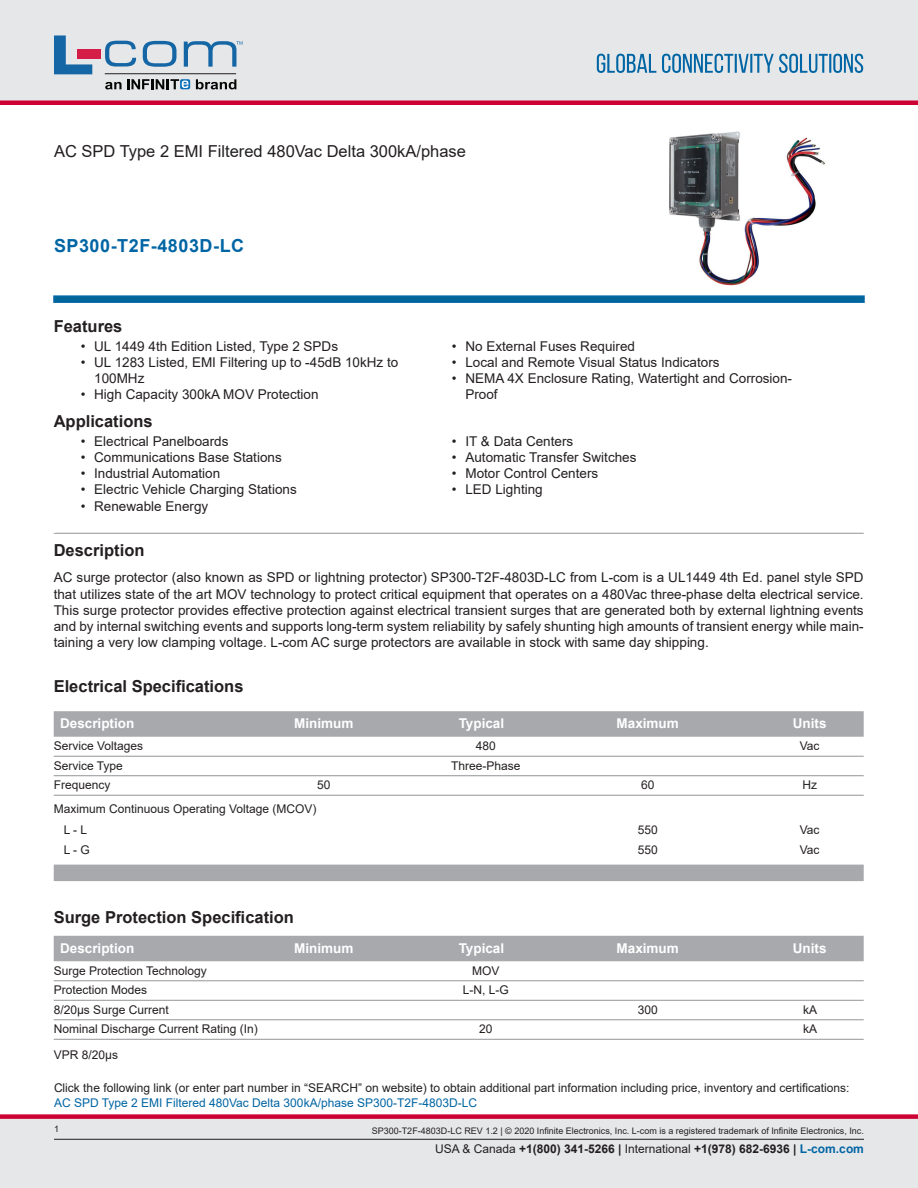
<style>
.page{position:relative;width:918px;height:1188px;background:#fff}
.page>*{position:absolute;margin:0;border:0;box-sizing:border-box;transform-origin:0 0}
.PN{font:700 18px "Arial";letter-spacing:.03em;color:#0065a4}
.Head1{font:700 16.5px "Arial";color:#231f20}
.Web_Description_Para{font:16.5px "Arial";color:#231f20}
.MarketingDescription{font:13.5px/16.2px "Arial";color:#231f20}
.Table-Header{font:700 13.5px "Arial";color:#fff}
.Table-Body{font:12px "Arial";color:#231f20}
.Description_and_PN_L{font:12px/14.4px "Arial";color:#231f20}
.t1{font:700 12px "Arial";color:#231f20}
.t2{font:9px "Arial";color:#231f20}
.s1{color:#0065a4}
.s2{font-weight:400}
</style>
<div class="page">
<div style="left:0;top:1119px;width:918px;height:69px;background:#e6e7e9"></div>
<div style="left:0;top:1114px;width:918px;height:5px;background:#c03"></div>
<div style="left:0;top:0;width:918px;height:102px;background:#e6e7e9"></div>
<div style="left:0;top:100px;width:918px;height:5px;background:#c03"></div>
<hr style="left:54px;top:1139px;width:810px;height:1px;background:#231f20">
<svg style="left:597px;top:54px;width:266px;height:19px"></svg>
<svg style="left:53px;top:295px;width:812px;height:8px;fill:#00669f"></svg>
<hr style="left:105px;top:73px;width:131px;height:1px;background:#211e1e">
<svg style="left:54px;top:35px;width:38px;height:39px"></svg>
<svg style="left:143px;top:41px;width:34px;height:26px"></svg>
<svg style="left:105px;top:41px;width:31px;height:26px"></svg>
<div style="left:77px;top:49px;width:23px;height:10px;background:#d41e47"></div>
<svg style="left:180px;top:79px;width:10px;height:10px"></svg>
<svg style="left:196px;top:79px;width:40px;height:10px"></svg>
<svg style="left:105px;top:79px;width:83px;height:10px"></svg>
<svg style="left:184px;top:41px;width:59px;height:26px"></svg>
<img style="left:669px;top:131px;width:156px;height:155px">
<hr style="left:54px;top:533px;width:810px;height:1px;background:#939598">
<div style="left:54px;top:711px;width:810px;height:26px;background:#a8a9ad"></div>
<hr style="left:54px;top:756px;width:810px;height:1px;background:#939598">
<hr style="left:54px;top:775px;width:810px;height:1px;background:#939598">
<hr style="left:54px;top:795px;width:810px;height:1px;background:#939598">
<div style="left:54px;top:865px;width:810px;height:16px;background:#a8a9ad"></div>
<div style="left:54px;top:936px;width:810px;height:25px;background:#a8a9ad"></div>
<hr style="left:54px;top:981px;width:810px;height:1px;background:#939598">
<hr style="left:54px;top:1000px;width:810px;height:1px;background:#939598">
<hr style="left:54px;top:1020px;width:810px;height:1px;background:#939598">
<hr style="left:54px;top:1039px;width:810px;height:1px;background:#939598">
<h1 class="Web_Description_Para" style="left:54px;top:140px;width:414px">AC SPD Type 2 EMI Filtered 480Vac Delta 300kA/phase</h1>
<p class="PN" style="left:54px;top:233px;width:192px">SP300-T2F-4803D-LC</p>
<p class="Head1" style="left:54px;top:315px;width:70px">Features</p>
<p class="MarketingDescription" style="left:81px;top:338px;width:259px">• UL 1449 4th Edition Listed, Type 2 SPDs</p>
<p class="MarketingDescription" style="left:94px;top:354px;width:306px;text-indent:-14px">• UL 1283 Listed, EMI Filtering up to -45dB 10kHz to<br>100MHz</p>
<p class="MarketingDescription" style="left:81px;top:386px;width:239px">• High Capacity 300kA MOV Protection</p>
<p class="Head1" style="left:54px;top:409px;width:101px">Applications</p>
<p class="MarketingDescription" style="left:81px;top:433px;width:149px">• Electrical Panelboards</p>
<p class="MarketingDescription" style="left:81px;top:449px;width:203px">• Communications Base Stations</p>
<p class="MarketingDescription" style="left:81px;top:465px;width:141px">• Industrial Automation</p>
<p class="MarketingDescription" style="left:81px;top:482px;width:218px">• Electric Vehicle Charging Stations</p>
<p class="MarketingDescription" style="left:81px;top:498px;width:129px">• Renewable Energy</p>
<p class="MarketingDescription" style="left:452px;top:338px;width:185px">• No External Fuses Required</p>
<p class="MarketingDescription" style="left:452px;top:354px;width:269px">• Local and Remote Visual Status Indicators</p>
<p class="MarketingDescription" style="left:465px;top:370px;width:328px;text-indent:-14px">• NEMA 4X Enclosure Rating, Watertight and Corrosion-<br>Proof</p>
<p class="MarketingDescription" style="left:452px;top:433px;width:123px">• IT &amp; Data Centers</p>
<p class="MarketingDescription" style="left:452px;top:449px;width:186px">• Automatic Transfer Switches</p>
<p class="MarketingDescription" style="left:452px;top:465px;width:148px">• Motor Control Centers</p>
<p class="MarketingDescription" style="left:452px;top:482px;width:92px">• LED Lighting</p>
<p class="Head1" style="left:54px;top:539px;width:92px">Description</p>
<p class="MarketingDescription" style="left:54px;top:569px;width:811px;text-align:justify">AC surge protector (also known as SPD or lightning protector) SP300-T2F-4803D-LC from L-com is a UL1449 4th Ed. panel style SPD that utilizes state of the art MOV technology to protect critical equipment that operates on a 480Vac three-phase delta electrical service.<br>This surge protector provides effective protection against electrical transient surges that are generated both by external lightning events and by internal switching events and supports long-term system reliability by safely shunting high amounts of transient energy while main&shy;taining a very low clamping voltage. L-com AC surge protectors are available in stock with same day shipping.</p>
<p class="Head1" style="left:54px;top:674px;width:191px">Electrical Specifications</p>
<p class="Table-Header" style="left:60px;top:714px;width:76px">Description</p>
<p class="Table-Header" style="left:294px;top:714px;width:61px">Minimum</p>
<p class="Table-Header" style="left:459px;top:714px;width:47px">Typical</p>
<p class="Table-Header" style="left:617px;top:714px;width:64px">Maximum</p>
<p class="Table-Header" style="left:793px;top:714px;width:35px">Units</p>
<p class="Table-Body" style="left:54px;top:738px;width:91px">Service Voltages</p>
<p class="Table-Body" style="left:476px;top:738px;width:22px">480</p>
<p class="Table-Body" style="left:800px;top:738px;width:21px">Vac</p>
<p class="Table-Body" style="left:54px;top:757px;width:71px">Service Type</p>
<p class="Table-Body" style="left:451px;top:757px;width:71px">Three-Phase</p>
<p class="Table-Body" style="left:54px;top:777px;width:58px">Frequency</p>
<p class="Table-Body" style="left:317px;top:777px;width:15px">50</p>
<p class="Table-Body" style="left:641px;top:777px;width:15px">60</p>
<p class="Table-Body" style="left:802px;top:777px;width:16px">Hz</p>
<p class="Table-Body" style="left:54px;top:801px;width:264px">Maximum Continuous Operating Voltage (MCOV)</p>
<p class="Table-Body" style="left:64px;top:822px;width:25px">L - L</p>
<p class="Table-Body" style="left:638px;top:822px;width:22px">550</p>
<p class="Table-Body" style="left:800px;top:822px;width:21px">Vac</p>
<p class="Table-Body" style="left:64px;top:841px;width:28px">L - G</p>
<p class="Table-Body" style="left:638px;top:841px;width:22px">550</p>
<p class="Table-Body" style="left:800px;top:841px;width:21px">Vac</p>
<p class="Head1" style="left:54px;top:906px;width:242px">Surge Protection Specification</p>
<p class="Table-Header" style="left:60px;top:939px;width:76px">Description</p>
<p class="Table-Header" style="left:294px;top:939px;width:61px">Minimum</p>
<p class="Table-Header" style="left:459px;top:939px;width:47px">Typical</p>
<p class="Table-Header" style="left:617px;top:939px;width:64px">Maximum</p>
<p class="Table-Header" style="left:793px;top:939px;width:35px">Units</p>
<p class="Table-Body" style="left:54px;top:962px;width:155px">Surge Protection Technology</p>
<p class="Table-Body" style="left:472px;top:962px;width:29px">MOV</p>
<p class="Table-Body" style="left:54px;top:982px;width:95px">Protection Modes</p>
<p class="Table-Body" style="left:463px;top:982px;width:48px">L-N, L-G</p>
<p class="Table-Body" style="left:54px;top:1001px;width:116px">8/20µs Surge Current</p>
<p class="Table-Body" style="left:638px;top:1001px;width:22px">300</p>
<p class="Table-Body" style="left:803px;top:1001px;width:16px">kA</p>
<p class="Table-Body" style="left:54px;top:1021px;width:206px">Nominal Discharge Current Rating (In)</p>
<p class="Table-Body" style="left:479px;top:1021px;width:15px">20</p>
<p class="Table-Body" style="left:803px;top:1021px;width:16px">kA</p>
<p class="Table-Body" style="left:54px;top:1046px;width:66px">VPR 8/20µs</p>
<p class="Description_and_PN_L" style="left:54px;top:1081px;width:797px">Click the following link (or enter part number in “SEARCH” on website) to obtain additional part information including price, inventory and certifications:<br><span class="s1">AC SPD Type 2 EMI Filtered 480Vac Delta 300kA/phase SP300-T2F-4803D-LC</span></p>
<p class="t2" style="left:54px;top:1123px;width:7px">1</p>
<p class="t2" style="left:372px;top:1125px;width:494px">SP300-T2F-4803D-LC REV 1.2 | © 2020 Infinite Electronics, Inc. L-com is a registered trademark of Infinite Electronics, Inc.</p>
<p class="t1" style="left:435px;top:1140px;width:430px"><span class="s2">USA &amp; Canada</span> +1(800) 341-5266 | <span class="s2">International</span> +1(978) 682-6936 | <span class="s1">L-com.com</span></p>
</div>
